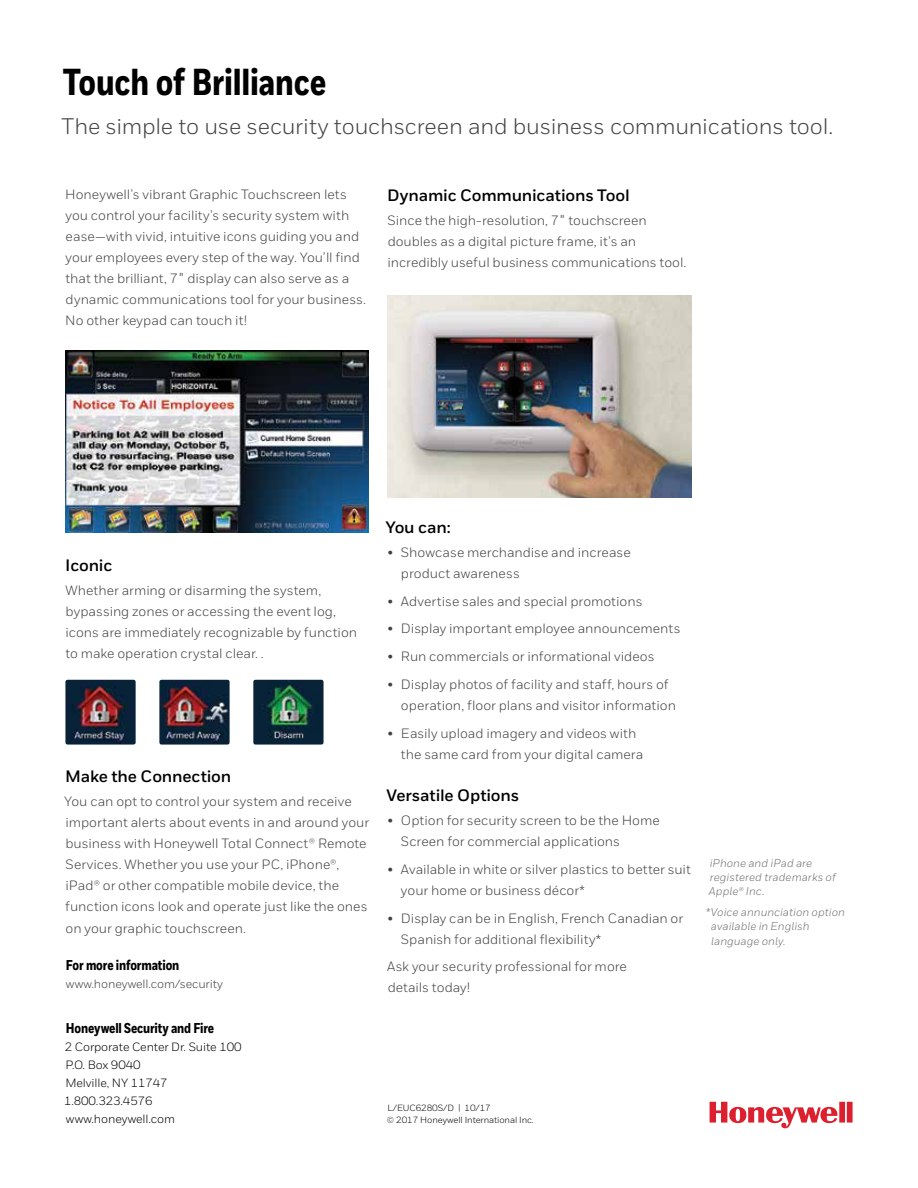
<style>
.page{position:relative;width:918px;height:1188px;background:#fff}
.page>*{position:absolute;margin:0;border:0;box-sizing:border-box;transform-origin:0 0}
.t1{font:800 37.5px "Honeywell Cond";letter-spacing:-.005em;color:#000}
.t2{font:22.5px "Honeywell Sans";letter-spacing:-.01em;color:#414042}
.t3{font:700 16.5px "Honeywell Sans";letter-spacing:-.01em;color:#000}
.t4{font:800 14.25px "Honeywell Cond";letter-spacing:-.01em;color:#000}
.t5{font:13.5px/21px "Honeywell Sans";color:#414042}
.t6{font:12px/18px "Honeywell Sans";letter-spacing:-.01em;color:#000}
.t7{font:12px "Honeywell Sans";letter-spacing:-.01em;color:#414042}
.t8{font:italic 11.25px/14.2px "Honeywell Sans";letter-spacing:.005em;color:#6d6e71}
.t9{font:9px/12px "Honeywell Sans";letter-spacing:-.01em;color:#000}
.s1{font-family:"Frutiger LT Std";font-weight:300;font-stretch:condensed}
</style>
<div class="page">
<svg style="left:710px;top:1102px;width:143px;height:27px"></svg>
<img style="left:65px;top:351px;width:304px;height:181px">
<img style="left:65px;top:680px;width:71px;height:65px">
<img style="left:159px;top:680px;width:71px;height:65px">
<img style="left:253px;top:680px;width:71px;height:65px">
<img style="left:387px;top:295px;width:305px;height:203px">
<h1 class="t1" style="left:63px;top:59px;width:265px">Touch of Brilliance</h1>
<h2 class="t2" style="left:62px;top:113px;width:773px">The simple to use security touchscreen and business communications tool.</h2>
<p class="t5" style="left:65px;top:184px;width:302px">Honeywell’s vibrant Graphic Touchscreen lets you control your facility’s security system with ease—with vivid, intuitive icons guiding you and your employees every step of the way. You’ll find that the brilliant, 7<span class="s1">"</span> display can also serve as a dynamic communications tool for your business.<br>No other keypad can touch it!</p>
<p class="t3" style="left:387px;top:185px;width:244px">Dynamic Communications Tool</p>
<p class="t5" style="left:388px;top:210px;width:300px">Since the high-resolution, 7<span class="s1">"</span> touchscreen doubles as a digital picture frame, it’s an incredibly useful business communications tool.</p>
<p class="t3" style="left:65px;top:555px;width:49px">Iconic</p>
<p class="t5" style="left:65px;top:579px;width:293px">Whether arming or disarming the system, bypassing zones or accessing the event log, icons are immediately recognizable by function to make operation crystal clear. .</p>
<p class="t3" style="left:65px;top:766px;width:168px">Make the Connection</p>
<p class="t5" style="left:64px;top:791px;width:306px">You can opt to control your system and receive important alerts about events in and around your business with Honeywell Total Connect® Remote Services. Whether you use your PC, iPhone®, iPad® or other compatible mobile device, the function icons look and operate just like the ones</p>
<p class="t5" style="left:66px;top:918px;width:182px">on your graphic touchscreen.</p>
<p class="t4" style="left:66px;top:956px;width:115px">For more information</p>
<p class="t7" style="left:66px;top:976px;width:158px">www.honeywell.com/security</p>
<p class="t4" style="left:66px;top:1019px;width:150px">Honeywell Security and Fire</p>
<p class="t6" style="left:64px;top:1037px;width:179px">2 Corporate Center Dr. Suite 100<br>P.O. Box 9040<br>Melville, NY 11747<br>1.800.323.4576 www.honeywell.com</p>
<p class="t3" style="left:385px;top:517px;width:67px">You can:</p>
<p class="t5" style="left:401px;top:542px;width:231px;text-indent:-14px">• Showcase merchandise and increase product awareness</p>
<p class="t5" style="left:387px;top:590px;width:257px">• Advertise sales and special promotions</p>
<p class="t5" style="left:387px;top:618px;width:295px">• Display important employee announcements</p>
<p class="t5" style="left:387px;top:646px;width:269px">• Run commercials or informational videos</p>
<p class="t5" style="left:401px;top:674px;width:276px;text-indent:-14px">• Display photos of facility and staff, hours of operation, floor plans and visitor information</p>
<p class="t5" style="left:401px;top:723px;width:244px;text-indent:-14px">• Easily upload imagery and videos with the same card from your digital camera</p>
<p class="t3" style="left:386px;top:786px;width:134px">Versatile Options</p>
<p class="t5" style="left:401px;top:810px;width:260px;text-indent:-14px">• Option for security screen to be the Home<br>Screen for commercial applications</p>
<p class="t5" style="left:401px;top:859px;width:291px;text-indent:-14px">• Available in white or silver plastics to better suit your home or business décor*</p>
<p class="t5" style="left:401px;top:907px;width:284px;text-indent:-14px">• Display can be in English, French Canadian or<br>Spanish for additional flexibility*</p>
<p class="t5" style="left:387px;top:956px;width:241px">Ask your security professional for more details today!</p>
<p class="t8" style="left:709px;top:856px;width:128px">iPhone and iPad are registered trademarks of<br>Apple® Inc.</p>
<p class="t8" style="left:711px;top:905px;width:136px;text-indent:-5px">*Voice annunciation option available in English language only.</p>
<p class="t9" style="left:387px;top:1101px;width:148px">L/EUC6280S/D | 10/17<br>© 2017 Honeywell International Inc.</p>
</div>
